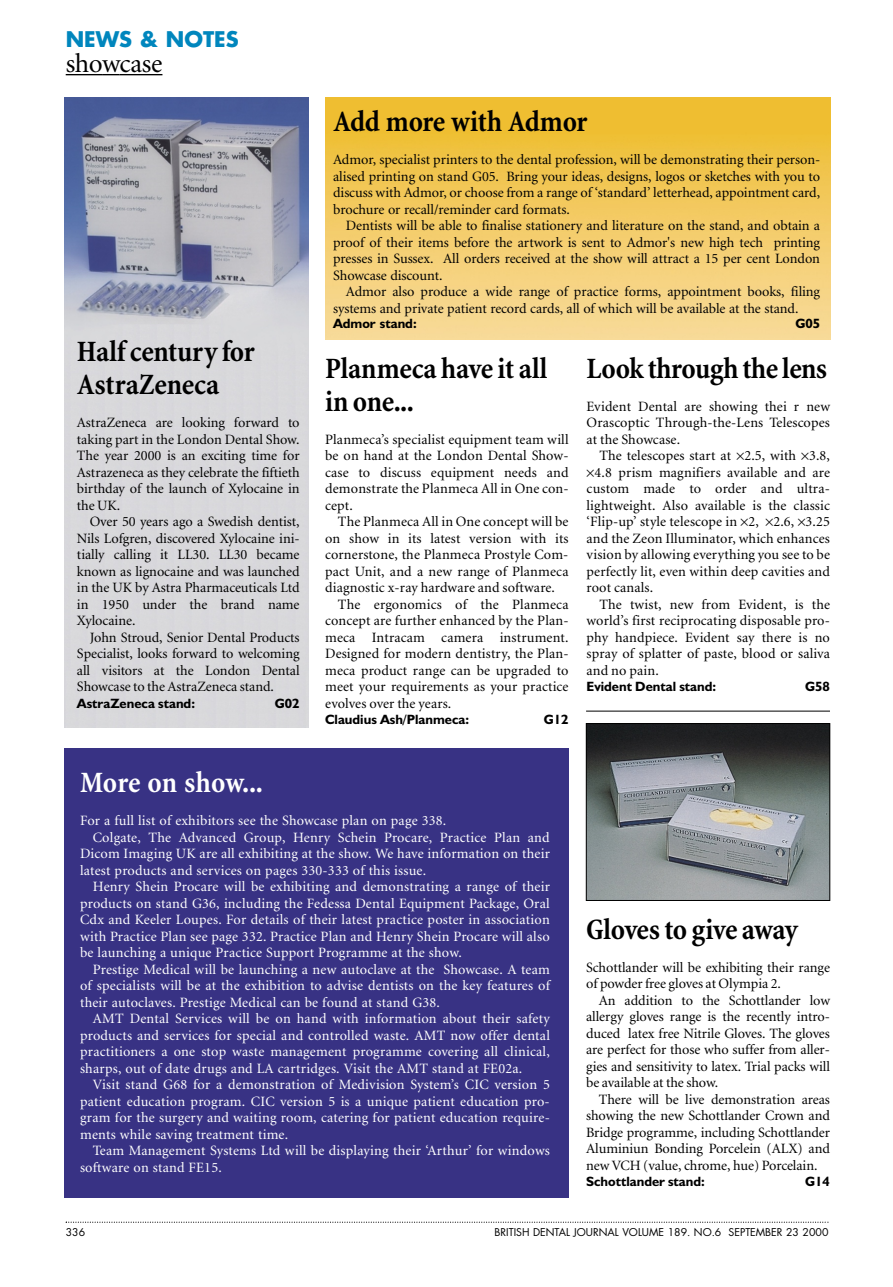
<style>
.page{position:relative;width:893px;height:1287px;background:#fff}
.page>*{position:absolute;margin:0;border:0;box-sizing:border-box;transform-origin:0 0}
.t1{font:700 condensed 30px/33px "Minion";letter-spacing:-.01em;color:#000}
.t2{font:700 condensed 30px "Minion";color:#fff}
.t3{font:27px "Minion";letter-spacing:-.015em;color:#000}
.t4{font:700 21px "Futura";color:#0086bd}
.t5{font:14.25px/16.5px "Minion";letter-spacing:.01em;color:#000;text-align:justify}
.t6{font:14.25px "Minion";letter-spacing:.015em;color:#fff}
.t7{font:700 13.5px "Humanist 521 BT";color:#000}
.t8{font:10.5px "Futura";color:#000}
</style>
<div class="page">
<svg style="left:66px;top:1222px;width:762px;height:1px"></svg>
<hr style="left:66px;top:74px;width:36px;height:1px;background:#000">
<svg style="left:102px;top:74px;width:18px;height:1px"></svg>
<hr style="left:120px;top:74px;width:42px;height:1px;background:#000">
<div style="left:64px;top:748px;width:505px;height:450px;background:#383284"></div>
<img style="left:64px;top:97px;width:244px;height:630px">
<img style="left:588px;top:725px;width:240px;height:174px">
<div style="left:586px;top:723px;width:244px;height:178px;border:1px solid #000"></div>
<hr style="left:586px;top:711px;width:244px;height:1px;background:#000">
<img style="left:325px;top:97px;width:505px;height:242px">
<h3 class="t4" style="left:66px;top:30px;width:174px">NEWS &amp; NOTES</h3>
<h2 class="t3" style="left:66px;top:53px;width:98px">showcase</h2>
<h1 class="t1" style="left:77px;top:338px;width:179px">Half century for<br>AstraZeneca</h1>
<p class="t5" style="left:77px;top:415px;width:224px">AstraZeneca are looking forward to taking part in the London Dental Show.<br>The year 2000 is an exciting time for Astrazeneca as they celebrate the fiftieth birthday of the launch of Xylocaine in the UK.</p>
<p class="t5" style="left:77px;top:514px;width:224px;text-indent:13px">Over 50 years ago a Swedish dentist, Nils Lofgren, discovered Xylocaine ini&shy;tially calling it LL30. LL30 became known as lignocaine and was launched in the UK by Astra Pharmaceuticals Ltd in 1950 under the brand name Xylocaine.</p>
<p class="t5" style="left:77px;top:630px;width:224px;text-indent:13px">John Stroud, Senior Dental Products Specialist, looks forward to welcoming all visitors at the London Dental Showcase to the AstraZeneca stand.</p>
<p class="t7" style="left:77px;top:698px;width:120px">AstraZeneca stand:</p>
<p class="t7" style="left:275px;top:698px;width:26px">G02</p>
<h1 class="t1" style="left:333px;top:108px;width:256px">Add more with Admor</h1>
<p class="t5" style="left:333px;top:152px;width:488px">Admor, specialist printers to the dental profession, will be demonstrating their person&shy;alised printing on stand G05. Bring your ideas, designs, logos or sketches with you to discuss with Admor, or choose from a range of ‘standard’ letterhead, appointment card, brochure or recall/reminder card formats.</p>
<p class="t5" style="left:333px;top:218px;width:488px;text-indent:13px">Dentists will be able to finalise stationery and literature on the stand, and obtain a proof of their items before the artwork is sent to Admor's new high tech printing presses in Sussex. All orders received at the show will attract a 15 per cent London Showcase discount.</p>
<p class="t5" style="left:333px;top:284px;width:488px;text-indent:13px">Admor also produce a wide range of practice forms, appointment books, filing systems and private patient record cards, all of which will be available at the stand.</p>
<p class="t7" style="left:333px;top:319px;width:85px">Admor stand:</p>
<p class="t7" style="left:795px;top:319px;width:26px">G05</p>
<h1 class="t1" style="left:325px;top:354px;width:224px">Planmeca have it all in one...</h1>
<p class="t5" style="left:325px;top:432px;width:245px">Planmeca’s specialist equipment team will be on hand at the London Dental Show&shy;case to discuss equipment needs and demonstrate the Planmeca All in One con&shy;cept.</p>
<p class="t5" style="left:338px;top:514px;width:232px">The Planmeca All in One concept will be</p>
<p class="t5" style="left:325px;top:531px;width:245px">on show in its latest version with its</p>
<p class="t5" style="left:325px;top:547px;width:245px">cornerstone, the Planmeca Prostyle Com-</p>
<p class="t5" style="left:325px;top:564px;width:245px">pact Unit, and a new range of Planmeca</p>
<p class="t5" style="left:325px;top:580px;width:231px">diagnostic x-ray hardware and software.</p>
<p class="t5" style="left:338px;top:597px;width:232px">The ergonomics of the Planmeca</p>
<p class="t5" style="left:325px;top:613px;width:245px">concept are further enhanced by the Plan-</p>
<p class="t5" style="left:325px;top:630px;width:245px">meca Intracam camera instrument.</p>
<p class="t5" style="left:325px;top:646px;width:245px">Designed for modern dentistry, the Plan-</p>
<p class="t5" style="left:325px;top:663px;width:245px">meca product range can be upgraded to</p>
<p class="t5" style="left:325px;top:679px;width:245px">meet your requirements as your practice</p>
<p class="t5" style="left:325px;top:696px;width:128px">evolves over the years.</p>
<p class="t7" style="left:325px;top:715px;width:145px">Claudius Ash/Planmeca:</p>
<p class="t7" style="left:544px;top:715px;width:26px">G12</p>
<h1 class="t1" style="left:586px;top:354px;width:242px">Look through the lens</h1>
<p class="t5" style="left:586px;top:399px;width:245px">Evident Dental are showing thei r new Orascoptic Through-the-Lens Telescopes at the Showcase.</p>
<p class="t5" style="left:599px;top:448px;width:232px">The telescopes start at 2.5, with 3.8,</p>
<p class="t5" style="left:594px;top:465px;width:237px">4.8 prism magnifiers available and are</p>
<p class="t5" style="left:586px;top:481px;width:245px">custom made to order and ultra-</p>
<p class="t5" style="left:586px;top:498px;width:245px">lightweight. Also available is the classic</p>
<p class="t5" style="left:586px;top:514px;width:245px">‘Flip-up’ style telescope in 2, 2.6, 3.25</p>
<p class="t5" style="left:586px;top:531px;width:245px">and the Zeon Illuminator, which enhances</p>
<p class="t5" style="left:586px;top:547px;width:245px">vision by allowing everything you see to be</p>
<p class="t5" style="left:586px;top:564px;width:245px">perfectly lit, even within deep cavities and</p>
<p class="t5" style="left:586px;top:580px;width:68px">root canals.</p>
<p class="t5" style="left:599px;top:597px;width:232px">The twist, new from Evident, is the</p>
<p class="t5" style="left:586px;top:613px;width:245px">world’s first reciprocating disposable pro-</p>
<p class="t5" style="left:586px;top:630px;width:245px">phy handpiece. Evident say there is no</p>
<p class="t5" style="left:586px;top:646px;width:245px">spray of splatter of paste, blood or saliva</p>
<p class="t5" style="left:586px;top:663px;width:74px">and no pain.</p>
<p class="t7" style="left:586px;top:682px;width:131px">Evident Dental stand:</p>
<p class="t7" style="left:805px;top:682px;width:26px">G58</p>
<h1 class="t2" style="left:80px;top:771px;width:184px">More on show...</h1>
<p class="t6" style="left:80px;top:815px;width:368px">For a full list of exhibitors see the Showcase plan on page 338.</p>
<p class="t6" style="left:93px;top:832px;width:458px">Colgate, The Advanced Group, Henry Schein Procare, Practice Plan and</p>
<p class="t6" style="left:80px;top:848px;width:471px">Dicom Imaging UK are all exhibiting at the show. We have information on their</p>
<p class="t6" style="left:80px;top:865px;width:347px">latest products and services on pages 330-333 of this issue.</p>
<p class="t6" style="left:93px;top:881px;width:458px">Henry Shein Procare will be exhibiting and demonstrating a range of their</p>
<p class="t6" style="left:80px;top:898px;width:471px">products on stand G36, including the Fedessa Dental Equipment Package, Oral</p>
<p class="t6" style="left:80px;top:914px;width:471px">Cdx and Keeler Loupes. For details of their latest practice poster in association</p>
<p class="t6" style="left:80px;top:931px;width:471px">with Practice Plan see page 332. Practice Plan and Henry Shein Procare will also</p>
<p class="t6" style="left:80px;top:947px;width:383px">be launching a unique Practice Support Programme at the show.</p>
<p class="t6" style="left:93px;top:964px;width:458px">Prestige Medical will be launching a new autoclave at the Showcase. A team</p>
<p class="t6" style="left:80px;top:980px;width:471px">of specialists will be at the exhibition to advise dentists on the key features of</p>
<p class="t6" style="left:80px;top:997px;width:361px">their autoclaves. Prestige Medical can be found at stand G38.</p>
<p class="t6" style="left:93px;top:1013px;width:458px">AMT Dental Services will be on hand with information about their safety</p>
<p class="t6" style="left:80px;top:1030px;width:471px">products and services for special and controlled waste. AMT now offer dental</p>
<p class="t6" style="left:80px;top:1046px;width:471px">practitioners a one stop waste management programme covering all clinical,</p>
<p class="t6" style="left:80px;top:1063px;width:444px">sharps, out of date drugs and LA cartridges. Visit the AMT stand at FE02a.</p>
<p class="t6" style="left:93px;top:1079px;width:458px">Visit stand G68 for a demonstration of Medivision System’s CIC version 5</p>
<p class="t6" style="left:80px;top:1096px;width:471px">patient education program. CIC version 5 is a unique patient education pro-</p>
<p class="t6" style="left:80px;top:1112px;width:471px">gram for the surgery and waiting room, catering for patient education require-</p>
<p class="t6" style="left:80px;top:1129px;width:210px">ments while saving treatment time.</p>
<p class="t6" style="left:93px;top:1145px;width:458px">Team Management Systems Ltd will be displaying their ‘Arthur’ for windows</p>
<p class="t6" style="left:80px;top:1162px;width:143px">software on stand FE15.</p>
<h1 class="t1" style="left:586px;top:915px;width:214px">Gloves to give away</h1>
<p class="t5" style="left:586px;top:960px;width:245px">Schottlander will be exhibiting their range of powder free gloves at Olympia 2.</p>
<p class="t5" style="left:586px;top:993px;width:245px;text-indent:13px">An addition to the Schottlander low allergy gloves range is the recently intro&shy;duced latex free Nitrile Gloves. The gloves are perfect for those who suffer from aller&shy;gies and sensitivity to latex. Trial packs will be available at the show.</p>
<p class="t5" style="left:586px;top:1092px;width:245px;text-indent:13px">There will be live demonstration areas showing the new Schottlander Crown and Bridge programme, including Schottlander Aluminiun Bonding Porcelein (ALX) and new VCH (value, chrome, hue) Porcelain.</p>
<p class="t7" style="left:586px;top:1177px;width:120px">Schottlander stand:</p>
<p class="t7" style="left:805px;top:1177px;width:26px">G14</p>
<p class="t8" style="left:66px;top:1227px;width:21px">336</p>
<p class="t8" style="left:494px;top:1227px;width:335px">BRITISH DENTAL JOURNAL VOLUME 189. NO.6 SEPTEMBER 23 2000</p>
</div>
